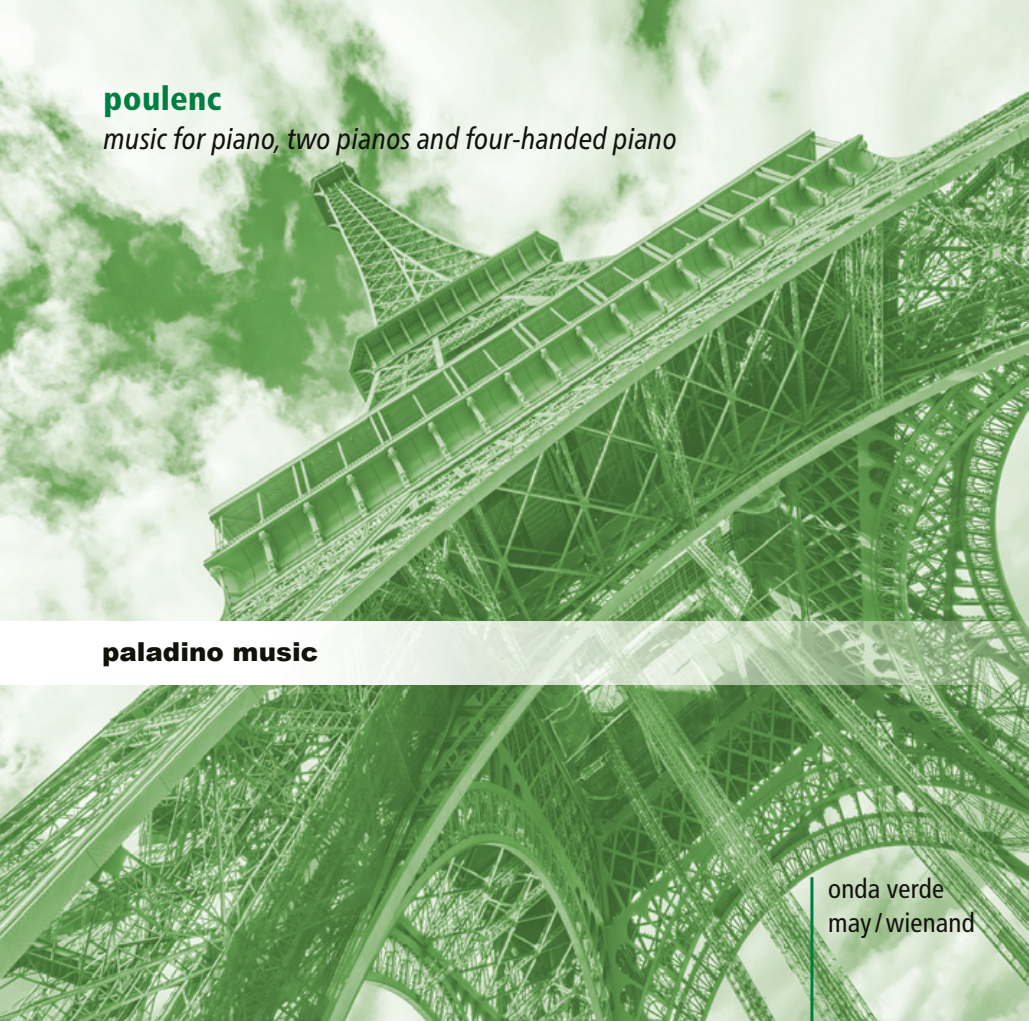
<style>
.page{position:relative;width:1029px;height:1021px;background:#fff}
.page>*{position:absolute;margin:0;border:0;box-sizing:border-box;transform-origin:0 0}
.t1{font:900 condensed 33px "Frutiger";letter-spacing:.01em;color:#007e41}
.t2{font:italic condensed 30px "Frutiger Neue LTW1 G";letter-spacing:.005em;color:#12120d}
.t3{font:condensed 27px/34.2px "Frutiger";letter-spacing:.005em;color:#12120d}
.t4{font:900 26.1px "Arial";color:#12120d}
</style>
<div class="page">
<img style="left:0;top:0;width:1029px;height:1020px">
<img style="left:0;top:621px;width:1029px;height:64px">
<hr style="left:810px;top:877px;width:3px;height:143px;background:#007e41">
<p class="t1" style="left:104px;top:78px;width:120px">poulenc</p>
<p class="t2" style="left:104px;top:121px;width:575px">music for piano, two pianos and four-handed piano</p>
<p class="t4" style="left:102px;top:633px;width:218px">paladino music</p>
<p class="t3" style="left:828px;top:871px;width:148px">onda verde may / wienand</p>
</div>
